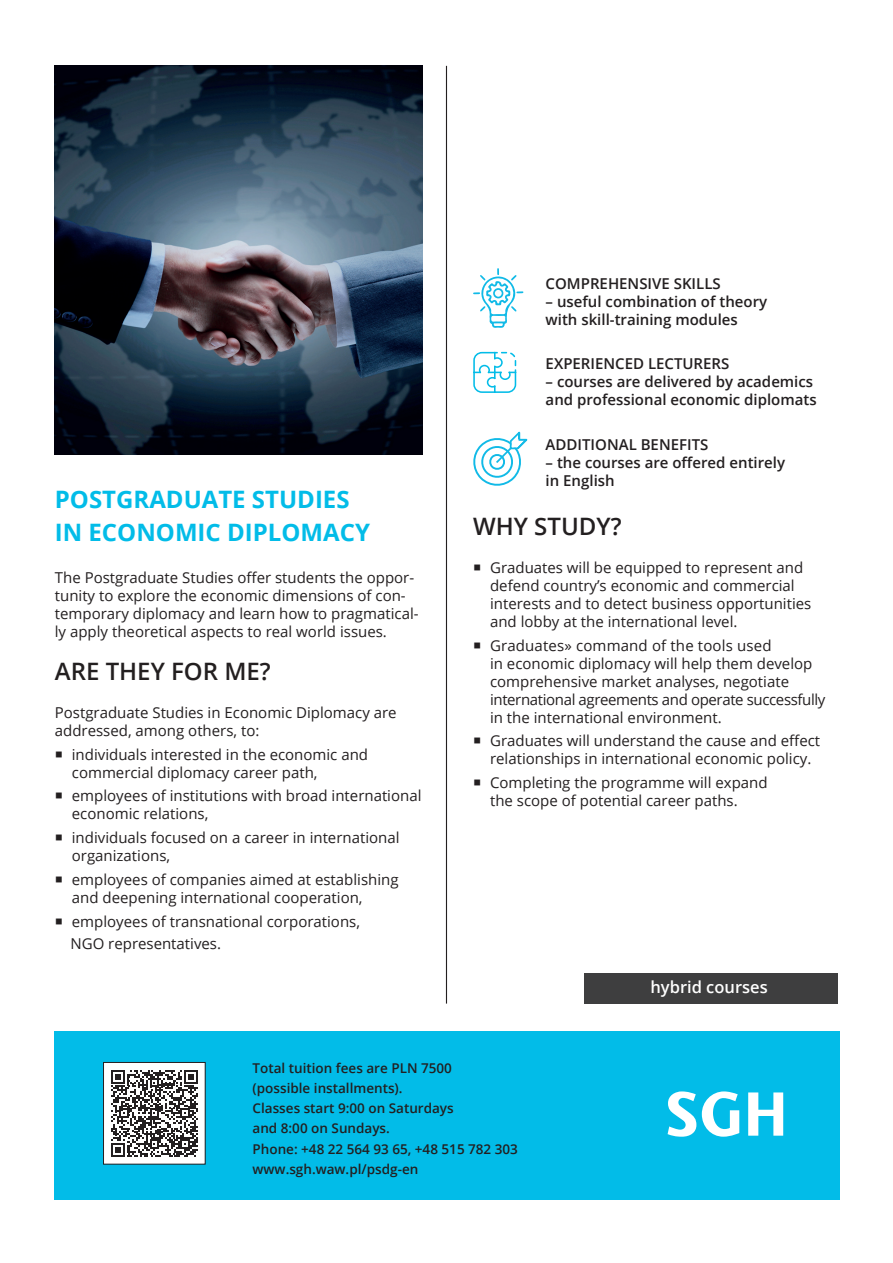
<style>
.page{position:relative;width:893px;height:1263px;background:#fff}
.page>*{position:absolute;margin:0;border:0;box-sizing:border-box;transform-origin:0 0}
.Nazwa_studiow_OK{font:700 24px/33px "Open Sans";color:#02bce8}
.atuty_OK{font:600 24px "Open Sans";color:#231f20}
.t1{font:600 16.5px "Open Sans";color:#fff}
.Nowe_wypunktowanie{font:15px/18px "Open Sans";color:#231f20}
.WYPUNKTOWANIIE{font:15px/18px "Open Sans";color:#231f20}
.atuty_OK-2{font:600 15px/18px "Open Sans";color:#231f20}
.Nowy_tekst_główny{font:600 13.5px/20.2px "Open Sans";color:#231f20}
</style>
<div class="page">
<div style="left:54px;top:1031px;width:786px;height:169px;background:#02bce8"></div>
<svg style="left:473px;top:432px;width:54px;height:54px"></svg>
<svg style="left:473px;top:352px;width:43px;height:41px"></svg>
<svg style="left:473px;top:268px;width:50px;height:60px"></svg>
<div style="left:104px;top:1062px;width:101px;height:102px;background:#fff"></div>
<svg style="left:111px;top:1070px;width:87px;height:86px"></svg>
<div style="left:103px;top:1062px;width:102px;height:102px;border:1px solid #231f20"></div>
<div style="left:584px;top:973px;width:254px;height:30px;background:#3e3e3f"></div>
<svg style="left:668px;top:1091px;width:115px;height:46px"></svg>
<img style="left:55px;top:66px;width:368px;height:388px">
<hr style="left:446px;top:66px;width:1px;height:937px;background:#231f20">
<p class="Nazwa_studiow_OK" style="left:55px;top:482px;width:317px">POSTGRADUATE STUDIES<br>IN ECONOMIC DIPLOMACY</p>
<p class="Nowe_wypunktowanie" style="left:55px;top:568px;width:365px">The Postgraduate Studies offer students the oppor&shy;tunity to explore the economic dimensions of con&shy;temporary diplomacy and learn how to pragmatical&shy;ly apply theoretical aspects to real world issues.</p>
<p class="atuty_OK" style="left:55px;top:655px;width:217px">ARE THEY FOR ME?</p>
<p class="Nowe_wypunktowanie" style="left:55px;top:703px;width:343px">Postgraduate Studies in Economic Diplomacy are addressed, among others, to:</p>
<p class="WYPUNKTOWANIIE" style="left:55px;top:745px;width:315px">○ individuals interested in the economic and</p>
<p class="WYPUNKTOWANIIE" style="left:72px;top:763px;width:247px">commercial diplomacy career path,</p>
<p class="WYPUNKTOWANIIE" style="left:72px;top:786px;width:351px;text-indent:-17px">○ employees of institutions with broad international economic relations,</p>
<p class="WYPUNKTOWANIIE" style="left:72px;top:828px;width:329px;text-indent:-17px">○ individuals focused on a career in international organizations,</p>
<p class="WYPUNKTOWANIIE" style="left:72px;top:870px;width:328px;text-indent:-17px">○ employees of companies aimed at establishing and deepening international cooperation,</p>
<p class="WYPUNKTOWANIIE" style="left:55px;top:912px;width:307px">○ employees of transnational corporations,</p>
<p class="WYPUNKTOWANIIE" style="left:70px;top:934px;width:152px">NGO representatives.</p>
<p class="atuty_OK-2" style="left:546px;top:274px;width:177px">COMPREHENSIVE SKILLS</p>
<p class="atuty_OK-2" style="left:546px;top:292px;width:223px">– useful combination of theory</p>
<p class="atuty_OK-2" style="left:546px;top:310px;width:194px">with skill-training modules</p>
<p class="atuty_OK-2" style="left:546px;top:354px;width:185px">EXPERIENCED LECTURERS</p>
<p class="atuty_OK-2" style="left:546px;top:372px;width:273px">– courses are delivered by academics and professional economic diplomats</p>
<p class="atuty_OK-2" style="left:546px;top:435px;width:164px">ADDITIONAL BENEFITS</p>
<p class="atuty_OK-2" style="left:546px;top:453px;width:241px">– the courses are offered entirely</p>
<p class="atuty_OK-2" style="left:546px;top:471px;width:71px">in English</p>
<p class="atuty_OK" style="left:473px;top:510px;width:150px">WHY STUDY?</p>
<p class="Nowe_wypunktowanie" style="left:490px;top:558px;width:323px;text-indent:-17px">○ Graduates will be equipped to represent and defend country’s economic and commercial interests and to detect business opportunities and lobby at the international level.</p>
<p class="Nowe_wypunktowanie" style="left:473px;top:636px;width:300px">○ Graduates» command of the tools used</p>
<p class="Nowe_wypunktowanie" style="left:490px;top:654px;width:337px">in economic diplomacy will help them develop comprehensive market analyses, negotiate international agreements and operate successfully in the international environment.</p>
<p class="Nowe_wypunktowanie" style="left:473px;top:731px;width:349px;text-align:center">○ Graduates will understand the cause and effect relationships in international economic policy.</p>
<p class="Nowe_wypunktowanie" style="left:473px;top:773px;width:296px">○ Completing the programme will expand</p>
<p class="Nowe_wypunktowanie" style="left:490px;top:791px;width:249px">the scope of potential career paths.</p>
<p class="t1" style="left:650px;top:976px;width:119px">hybrid courses</p>
<p class="Nowy_tekst_główny" style="left:253px;top:1057px;width:201px">Total tuition fees are PLN 7500 (possible installments).</p>
<p class="Nowy_tekst_główny" style="left:253px;top:1098px;width:203px">Classes start 9:00 on Saturdays and 8:00 on Sundays.</p>
<p class="Nowy_tekst_główny" style="left:253px;top:1138px;width:267px">Phone: +48 22 564 93 65, +48 515 782 303 www.sgh.waw.pl/psdg-en</p>
</div>
